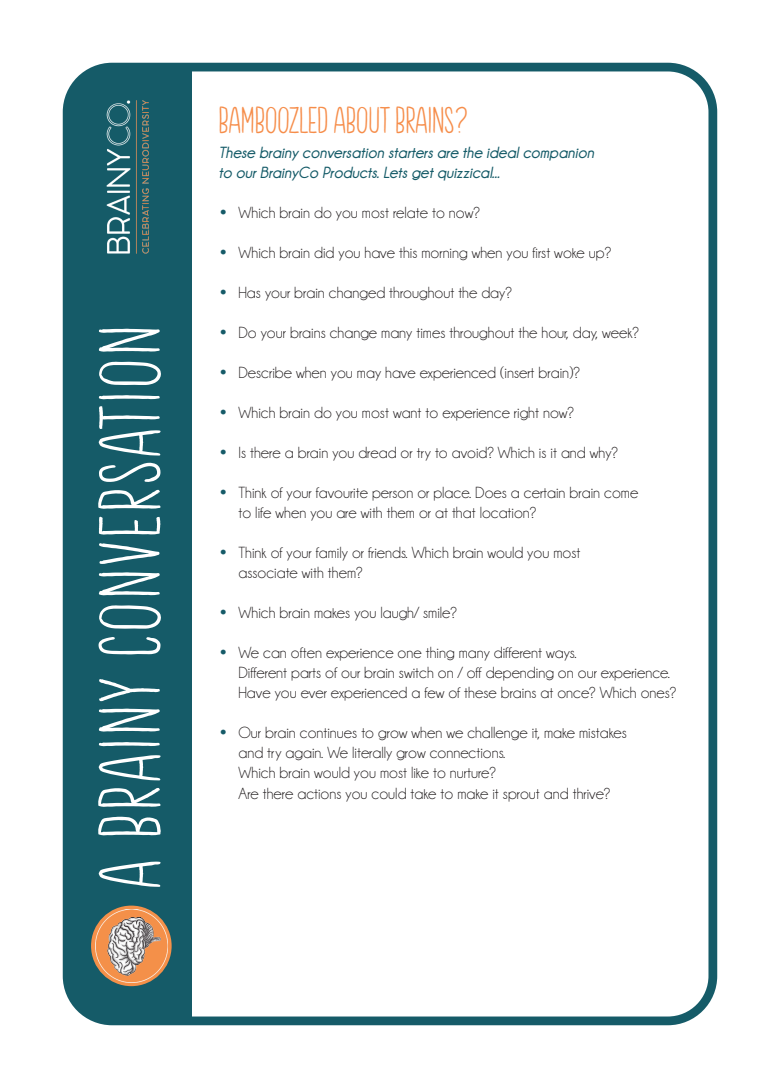
<style>
.page{position:relative;width:780px;height:1088px;background:#fff}
.page>*{position:absolute;margin:0;border:0;box-sizing:border-box;transform-origin:0 0}
.t1{font:87.5px "Brook FREE";letter-spacing:.05em;color:#fff}
.t2{font:37.5px "Brook FREE";color:#f68d4a}
.t3{font:16.25px/20px "Champagne&Limousines";color:#231f20}
.t4{font:italic 700 16.25px/20px "Champagne&Limousines";color:#155b68}
.s1{font-family:"Century Gothic";font-weight:700;color:#155b68}
</style>
<div class="page">
<div style="left:63px;top:63px;width:654px;height:962px;border:9px solid #155b68;border-radius:45px"></div>
<div style="left:68px;top:68px;width:124px;height:953px;background:#155b68;border-radius:45px"></div>
<div style="left:130px;top:65px;width:62px;height:954px;background:#155b68"></div>
<div style="left:91px;top:905px;width:81px;height:81px;border:2px solid #f49049;border-radius:50%"></div>
<img style="left:95px;top:909px;width:73px;height:73px">
<img style="left:108px;top:917px;width:52px;height:58px">
<img style="left:106px;top:100px;width:43px;height:154px">
<h1 class="t1" style="left:79px;top:888px;width:564px;rotate:-90deg">A BRAINY CONVERSATION</h1>
<h2 class="t2" style="left:218px;top:98px;width:237px">BAMBOOZLED ABOUT BRAINS</h2>
<p class="t4" style="left:218px;top:142px;width:377px">These brainy conversation starters are the ideal companion to our BrainyCo Products. Lets get quizzical...</p>
<p class="t3" style="left:218px;top:202px;width:263px"><span class="s1">•</span> Which brain do you most relate to now?</p>
<p class="t3" style="left:218px;top:242px;width:394px"><span class="s1">•</span> Which brain did you have this morning when you first woke up?</p>
<p class="t3" style="left:218px;top:282px;width:295px"><span class="s1">•</span> Has your brain changed throughout the day?</p>
<p class="t3" style="left:218px;top:322px;width:422px"><span class="s1">•</span> Do your brains change many times throughout the hour, day, week?</p>
<p class="t3" style="left:218px;top:362px;width:363px"><span class="s1">•</span> Describe when you may have experienced (insert brain)?</p>
<p class="t3" style="left:218px;top:402px;width:357px"><span class="s1">•</span> Which brain do you most want to experience right now?</p>
<p class="t3" style="left:218px;top:442px;width:401px"><span class="s1">•</span> Is there a brain you dread or try to avoid? Which is it and why?</p>
<p class="t3" style="left:238px;top:482px;width:401px;text-indent:-20px"><span class="s1">•</span> Think of your favourite person or place. Does a certain brain come to life when you are with them or at that location?</p>
<p class="t3" style="left:238px;top:542px;width:343px;text-indent:-20px"><span class="s1">•</span> Think of your family or friends. Which brain would you most associate with them?</p>
<p class="t3" style="left:218px;top:602px;width:240px"><span class="s1">•</span> Which brain makes you laugh/ smile?</p>
<p class="t3" style="left:238px;top:642px;width:439px;text-indent:-20px"><span class="s1">•</span> We can often experience one thing many different ways.<br>Different parts of our brain switch on / off depending on our experience.<br>Have you ever experienced a few of these brains at once? Which ones?</p>
<p class="t3" style="left:238px;top:722px;width:390px;line-height:20.4px;text-indent:-20px"><span class="s1">•</span> Our brain continues to grow when we challenge it, make mistakes and try again. We literally grow connections.<br>Which brain would you most like to nurture?<br>Are there actions you could take to make it sprout and thrive?</p>
</div>
